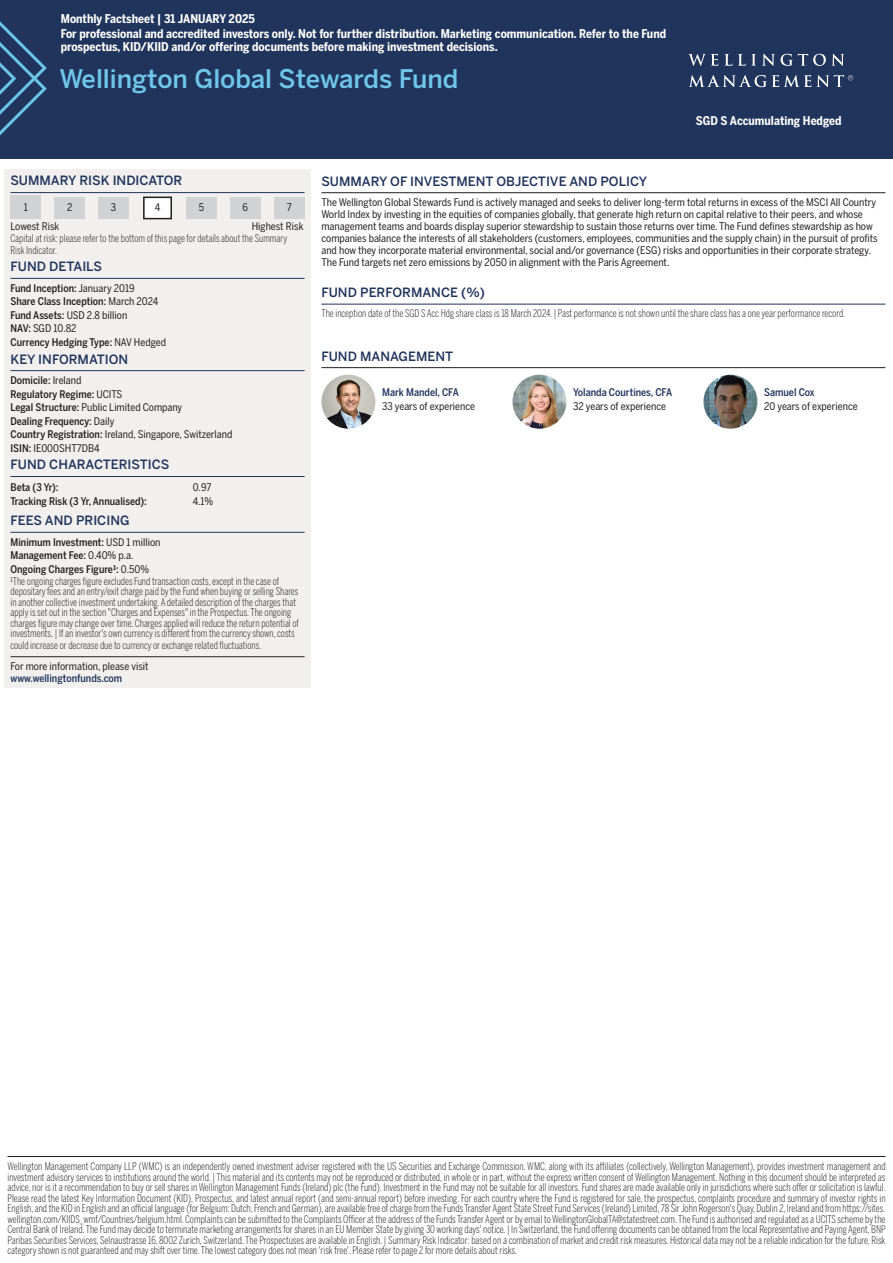
<style>
.page{position:relative;width:893px;height:1263px;background:#fff}
.page>*{position:absolute;margin:0;border:0;box-sizing:border-box;transform-origin:0 0}
.t1{font:500 25.5px "Benton Sans";color:#6fc6ea}
.lineRule_below{font:500 12.75px "Benton Sans";color:#20345c}
.text_align_center{font:700 12px/13.5px "Benton Sans Cond";color:#fff}
.t2{font:300 10.5px/10.5px "Benton Sans Comp";color:#231f20}
.lineRule_above{font:10.5px/12px "Benton Sans Cond";color:#231f20}
.t3{font:500 10.5px "Benton Sans Cond";color:#231f20}
.fundManagerColumns{font:10.5px "Benton Sans Cond";color:#231f20}
.fundManagerColumns-2{font:500 10.5px "Benton Sans Cond";color:#20345c}
.test_risk_box_not_selected{font:10.5px "Benton Sans Cond";color:#231f20}
.test_risk_box_selected{font:10.5px "Benton Sans Cond";color:#231f20}
.s1{font-weight:400}
.s2{font-weight:500}
.s3{font-weight:500;color:#20345c}
</style>
<div class="page">
<div style="left:0;top:0;width:892px;height:158px;background:#20345c"></div>
<svg style="left:0;top:21px;width:47px;height:138px"></svg>
<div style="left:4px;top:169px;width:306px;height:519px;background:#f1f0ef"></div>
<hr style="left:10px;top:192px;width:294px;height:1px;background:#20345c">
<div style="left:10px;top:196px;width:31px;height:23px;background:#d1d2d4"></div>
<div style="left:54px;top:197px;width:31px;height:22px;background:#d1d2d4"></div>
<div style="left:98px;top:197px;width:31px;height:22px;background:#d1d2d4"></div>
<div style="left:145px;top:197px;width:25px;height:22px;background:#fff"></div>
<div style="left:143px;top:197px;width:29px;height:22px;border:2px solid #231f20"></div>
<div style="left:186px;top:197px;width:31px;height:22px;background:#d1d2d4"></div>
<div style="left:230px;top:197px;width:30px;height:22px;background:#d1d2d4"></div>
<div style="left:274px;top:197px;width:30px;height:22px;background:#d1d2d4"></div>
<hr style="left:10px;top:278px;width:294px;height:1px;background:#20345c">
<hr style="left:10px;top:370px;width:294px;height:1px;background:#20345c">
<hr style="left:10px;top:476px;width:294px;height:1px;background:#20345c">
<hr style="left:10px;top:532px;width:294px;height:1px;background:#20345c">
<hr style="left:10px;top:656px;width:294px;height:1px;background:#231f20">
<hr style="left:8px;top:1156px;width:877px;height:1px;background:#231f20">
<hr style="left:321px;top:192px;width:564px;height:1px;background:#231f20">
<hr style="left:321px;top:304px;width:564px;height:1px;background:#20345c">
<hr style="left:321px;top:367px;width:564px;height:1px;background:#231f20">
<img style="left:321px;top:375px;width:54px;height:54px;border-radius:27px">
<img style="left:512px;top:375px;width:54px;height:54px;border-radius:27px">
<img style="left:703px;top:375px;width:54px;height:54px;border-radius:27px">
<svg style="left:688px;top:54px;width:156px;height:12px"></svg>
<svg style="left:689px;top:75px;width:164px;height:12px"></svg>
<p class="text_align_center" style="left:61px;top:12px;width:196px">Monthly Factsheet | 31 JANUARY 2025</p>
<p class="text_align_center" style="left:61px;top:27px;width:607px">For professional and accredited investors only. Not for further distribution. Marketing communication. Refer to the Fund prospectus, KID/KIID and/or offering documents before making investment decisions.</p>
<p class="t1" style="left:59px;top:60px;width:400px">Wellington Global Stewards Fund</p>
<p class="text_align_center" style="left:695px;top:114px;width:147px">SGD S Accumulating Hedged</p>
<p class="lineRule_below" style="left:10px;top:172px;width:173px">SUMMARY RISK INDICATOR</p>
<p class="test_risk_box_not_selected" style="left:24px;top:201px;width:6px">1</p>
<p class="test_risk_box_not_selected" style="left:67px;top:201px;width:7px">2</p>
<p class="test_risk_box_not_selected" style="left:111px;top:201px;width:7px">3</p>
<p class="test_risk_box_selected" style="left:155px;top:201px;width:7px">4</p>
<p class="test_risk_box_not_selected" style="left:199px;top:201px;width:7px">5</p>
<p class="test_risk_box_not_selected" style="left:243px;top:201px;width:7px">6</p>
<p class="test_risk_box_not_selected" style="left:287px;top:201px;width:6px">7</p>
<p class="lineRule_above" style="left:10px;top:220px;width:50px">Lowest Risk</p>
<p class="lineRule_above" style="left:252px;top:220px;width:53px">Highest Risk</p>
<p class="t2" style="left:10px;top:232px;width:278px;line-height:12px">Capital at risk: please refer to the bottom of this page for details about the Summary<br>Risk Indicator.</p>
<p class="lineRule_below" style="left:10px;top:257px;width:93px">FUND DETAILS</p>
<p class="t3" style="left:10px;top:281px;width:126px">Fund Inception: <span class="s1">January 2019</span></p>
<p class="t3" style="left:10px;top:295px;width:149px">Share Class Inception: <span class="s1">March 2024</span></p>
<p class="lineRule_above" style="left:10px;top:309px;width:118px"><span class="s2">Fund Assets:</span> USD 2.8 billion</p>
<p class="lineRule_above" style="left:10px;top:323px;width:68px"><span class="s2">NAV:</span> SGD 10.82</p>
<p class="t3" style="left:10px;top:336px;width:157px">Currency Hedging Type: <span class="s1">NAV Hedged</span></p>
<p class="lineRule_below" style="left:10px;top:350px;width:119px">KEY INFORMATION</p>
<p class="t3" style="left:10px;top:374px;width:72px">Domicile: <span class="s1">Ireland</span></p>
<p class="t3" style="left:10px;top:387px;width:113px">Regulatory Regime: <span class="s1">UCITS</span></p>
<p class="lineRule_above" style="left:10px;top:401px;width:173px"><span class="s2">Legal Structure:</span> Public Limited Company</p>
<p class="t3" style="left:10px;top:414px;width:105px">Dealing Frequency: <span class="s1">Daily</span></p>
<p class="lineRule_above" style="left:10px;top:428px;width:223px"><span class="s2">Country Registration:</span> Ireland, Singapore, Switzerland</p>
<p class="lineRule_above" style="left:10px;top:442px;width:91px"><span class="s2">ISIN:</span> IE000SHT7DB4</p>
<p class="lineRule_below" style="left:10px;top:455px;width:160px">FUND CHARACTERISTICS</p>
<p class="t3" style="left:10px;top:481px;width:50px">Beta (3 Yr):</p>
<p class="lineRule_above" style="left:193px;top:481px;width:20px">0.97</p>
<p class="t3" style="left:10px;top:494px;width:138px">Tracking Risk (3 Yr, Annualised):</p>
<p class="lineRule_above" style="left:193px;top:495px;width:22px">4.1%</p>
<p class="lineRule_below" style="left:10px;top:511px;width:121px">FEES AND PRICING</p>
<p class="t3" style="left:10px;top:535px;width:151px">Minimum Investment: <span class="s1">USD 1 million</span></p>
<p class="t3" style="left:10px;top:549px;width:124px">Management Fee: <span class="s1">0.40% p.a.</span></p>
<p class="t3" style="left:10px;top:562px;width:140px">Ongoing Charges Figure¹: <span class="s1">0.50%</span></p>
<p class="t2" style="left:10px;top:576px;width:290px">¹The ongoing charges figure excludes Fund transaction costs, except in the case of depositary fees and an entry/exit charge paid by the Fund when buying or selling Shares in another collective investment undertaking. A detailed description of the charges that apply is set out in the section "Charges and Expenses" in the Prospectus. The ongoing charges figure may change over time. Charges applied will reduce the return potential of investments. | If an investor's own currency is different from the currency shown, costs</p>
<p class="t2" style="left:10px;top:640px;width:252px">could increase or decrease due to currency or exchange related fluctuations.</p>
<p class="lineRule_above" style="left:10px;top:660px;width:140px">For more information, please visit <span class="s3">www.wellingtonfunds.com</span></p>
<p class="lineRule_below" style="left:321px;top:172px;width:327px">SUMMARY OF INVESTMENT OBJECTIVE AND POLICY</p>
<p class="lineRule_above" style="left:321px;top:196px;width:558px">The Wellington Global Stewards Fund is actively managed and seeks to deliver long-term total returns in excess of the MSCI All Country World Index by investing in the equities of companies globally, that generate high return on capital relative to their peers, and whose management teams and boards display superior stewardship to sustain those returns over time. The Fund defines stewardship as how companies balance the interests of all stakeholders (customers, employees, communities and the supply chain) in the pursuit of profits and how they incorporate material environmental, social and/or governance (ESG) risks and opportunities in their corporate strategy.<br>The Fund targets net zero emissions by 2050 in alignment with the Paris Agreement.</p>
<p class="lineRule_below" style="left:321px;top:283px;width:165px">FUND PERFORMANCE (%)</p>
<p class="t2" style="left:321px;top:308px;width:525px">The inception date of the SGD S Acc Hdg share class is 18 March 2024. | Past performance is not shown until the share class has a one year performance record.</p>
<p class="lineRule_below" style="left:321px;top:347px;width:133px">FUND MANAGEMENT</p>
<p class="fundManagerColumns-2" style="left:382px;top:385px;width:78px">Mark Mandel, CFA</p>
<p class="fundManagerColumns" style="left:382px;top:400px;width:94px">33 years of experience</p>
<p class="fundManagerColumns-2" style="left:573px;top:385px;width:100px">Yolanda Courtines, CFA</p>
<p class="fundManagerColumns" style="left:573px;top:400px;width:94px">32 years of experience</p>
<p class="fundManagerColumns-2" style="left:764px;top:385px;width:52px">Samuel Cox</p>
<p class="fundManagerColumns" style="left:764px;top:400px;width:95px">20 years of experience</p>
<p class="t2" style="left:8px;top:1161px;width:879px;text-align:justify">Wellington Management Company LLP (WMC) is an independently owned investment adviser registered with the US Securities and Exchange Commission. WMC, along with its affiliates (collectively, Wellington Management), provides investment management and investment advisory services to institutions around the world. | This material and its contents may not be reproduced or distributed, in whole or in part, without the express written consent of Wellington Management. Nothing in this document should be interpreted as advice, nor is it a recommendation to buy or sell shares in Wellington Management Funds (Ireland) plc (the Fund). Investment in the Fund may not be suitable for all investors. Fund shares are made available only in jurisdictions where such offer or solicitation is lawful.<br>Please read the latest Key Information Document (KID), Prospectus, and latest annual report (and semi-annual report) before investing. For each country where the Fund is registered for sale, the prospectus, complaints procedure and summary of investor rights in English, and the KID in English and an official language (for Belgium: Dutch, French and German), are available free of charge from the Funds Transfer Agent State Street Fund Services (Ireland) Limited, 78 Sir John Rogerson's Quay, Dublin 2, Ireland and from https://sites. wellington.com/KIIDS_wmf/Countries/belgium.html. Complaints can be submitted to the Complaints Officer at the address of the Funds Transfer Agent or by email to WellingtonGlobalTA@statestreet.com. The Fund is authorised and regulated as a UCITS scheme by the Central Bank of Ireland. The Fund may decide to terminate marketing arrangements for shares in an EU Member State by giving 30 working days' notice. | In Switzerland, the Fund offering documents can be obtained from the local Representative and Paying Agent, BNP Paribas Securities Services, Selnaustrasse 16, 8002 Zurich, Switzerland. The Prospectuses are available in English. | Summary Risk Indicator: based on a combination of market and credit risk measures. Historical data may not be a reliable indication for the future. Risk category shown is not guaranteed and may shift over time. The lowest category does not mean 'risk free'. Please refer to page 2 for more details about risks.</p>
</div>
